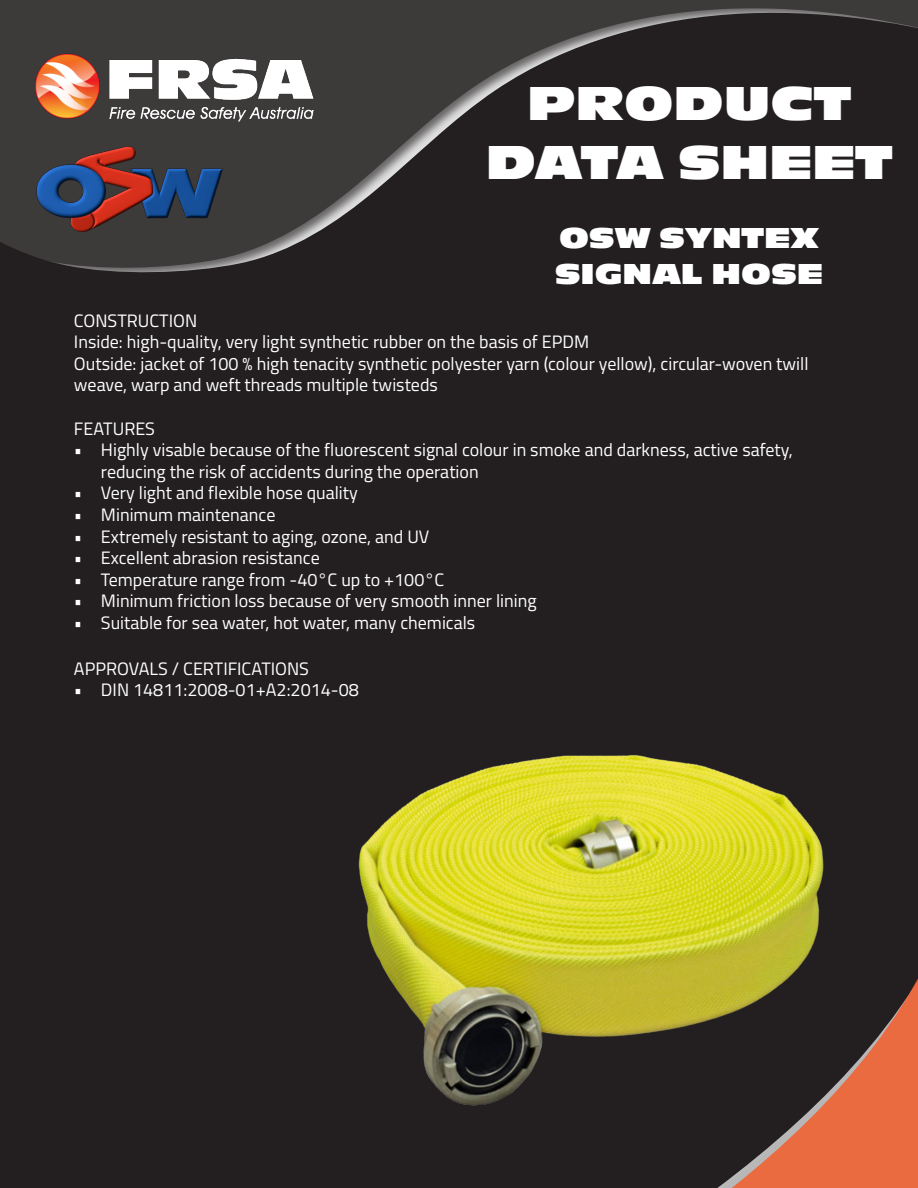
<style>
.page{position:relative;width:918px;height:1188px;background:#fff}
.page>*{position:absolute;margin:0;border:0;box-sizing:border-box;transform-origin:0 0}
.t1{font:49.5px "Antique Oli Nor D";color:#fff}
.t2{font:30px "Antique Oli Nor D";letter-spacing:.005em;color:#fff}
.t3{font:18px/21.6px "Titillium Web";color:#fff}
</style>
<div class="page">
<div style="left:0;top:281px;width:918px;height:907px;background:#231f20"></div>
<div style="left:0;top:0;width:918px;height:281px;background:#231f20"></div>
<svg style="left:0;top:0;width:918px;height:271px"></svg>
<img style="left:28px;top:46px;width:302px;height:85px">
<div style="left:652px;top:545px;width:266px;height:643px;background:#231f20"></div>
<svg style="left:717px;top:1180px;width:201px;height:8px;background:#e16e48"></svg>
<img style="left:37px;top:147px;width:185px;height:85px">
<img style="left:263px;top:689px;width:655px;height:491px">
<p class="t1" style="left:527px;top:75px;width:325px">PRODUCT</p>
<p class="t1" style="left:486px;top:134px;width:408px">DATA SHEET</p>
<p class="t2" style="left:559px;top:221px;width:261px">OSW SYNTEX</p>
<p class="t2" style="left:555px;top:257px;width:269px">SIGNAL HOSE</p>
<p class="t3" style="left:74px;top:309px;width:125px">CONSTRUCTION</p>
<p class="t3" style="left:74px;top:330px;width:517px">Inside: high-quality, very light synthetic rubber on the basis of EPDM</p>
<p class="t3" style="left:74px;top:352px;width:736px">Outside: jacket of 100 % high tenacity synthetic polyester yarn (colour yellow), circular-woven twill weave, warp and weft threads multiple twisteds</p>
<p class="t3" style="left:74px;top:417px;width:83px">FEATURES</p>
<p class="t3" style="left:101px;top:438px;width:693px;text-indent:-27px">• Highly visable because of the fluorescent signal colour in smoke and darkness, active safety, reducing the risk of accidents during the operation</p>
<p class="t3" style="left:74px;top:481px;width:285px">• Very light and flexible hose quality</p>
<p class="t3" style="left:74px;top:503px;width:203px">• Minimum maintenance</p>
<p class="t3" style="left:74px;top:525px;width:357px">• Extremely resistant to aging, ozone, and UV</p>
<p class="t3" style="left:74px;top:546px;width:247px">• Excellent abrasion resistance</p>
<p class="t3" style="left:74px;top:568px;width:372px">• Temperature range from -40°C up to +100°C</p>
<p class="t3" style="left:74px;top:589px;width:464px">• Minimum friction loss because of very smooth inner lining</p>
<p class="t3" style="left:74px;top:611px;width:403px">• Suitable for sea water, hot water, many chemicals</p>
<p class="t3" style="left:74px;top:657px;width:237px">APPROVALS / CERTIFICATIONS</p>
<p class="t3" style="left:74px;top:678px;width:286px">• DIN 14811:2008-01+A2:2014-08</p>
</div>
